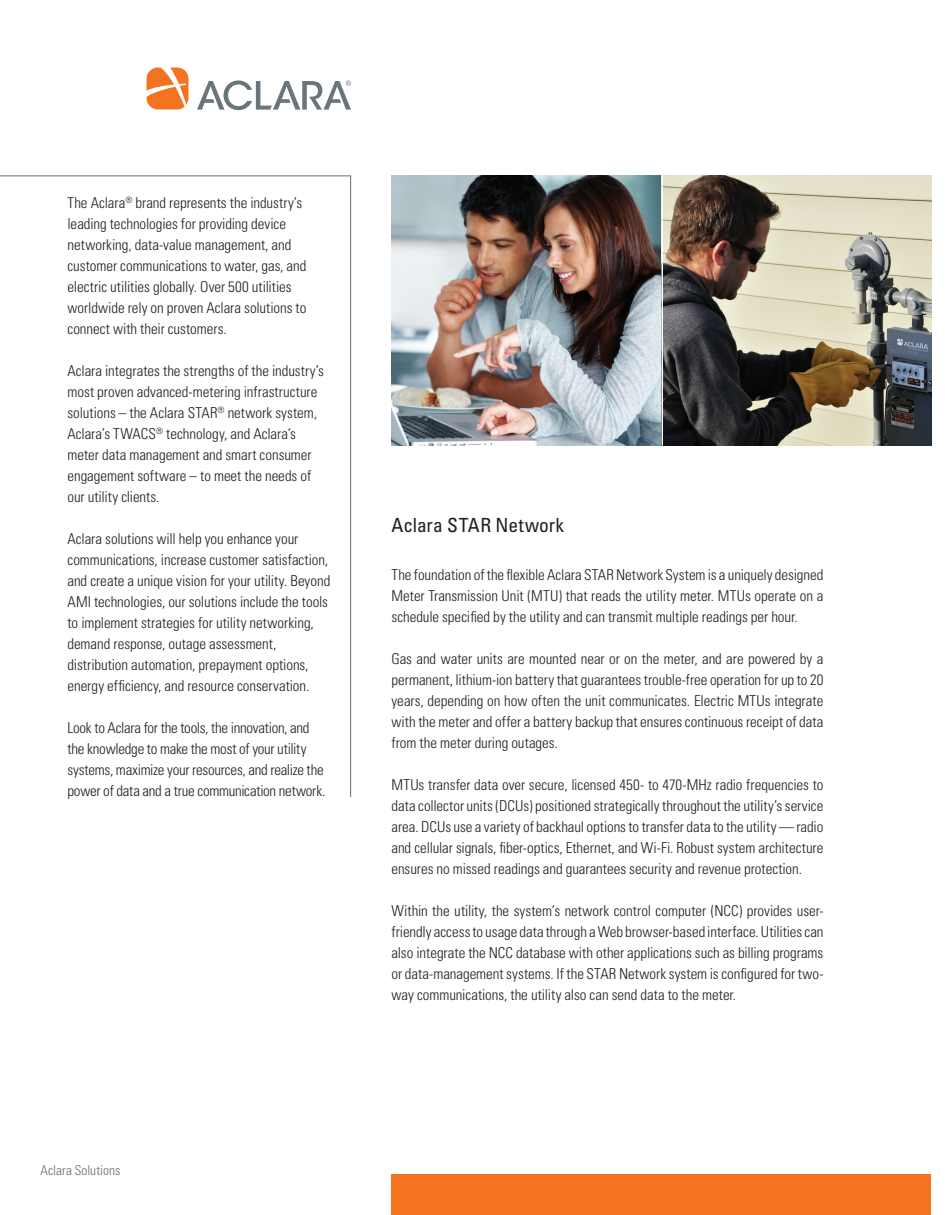
<style>
.page{position:relative;width:945px;height:1215px;background:#fff}
.page>*{position:absolute;margin:0;border:0;box-sizing:border-box;transform-origin:0 0}
.t1{font:condensed 19.5px "Univers";letter-spacing:.005em;color:#231f20}
.t2{font:300 condensed 15px/21px "Univers";letter-spacing:-.005em;color:#231f20}
.t3{font:300 condensed 13.5px "Univers";color:#6c6d70}
</style>
<div class="page">
<img style="left:392px;top:176px;width:540px;height:270px">
<div style="left:392px;top:1174px;width:540px;height:41px;background:#f47321"></div>
<svg style="left:147px;top:68px;width:41px;height:41px"></svg>
<svg style="left:197px;top:80px;width:154px;height:30px"></svg>
<svg style="left:0;top:175px;width:351px;height:623px"></svg>
<hr style="left:662px;top:176px;width:1px;height:270px;background:#fff">
<p class="t2" style="left:67px;top:192px;width:240px">The Aclara<sup>®</sup> brand represents the industry’s leading technologies for providing device networking, data-value management, and customer communications to water, gas, and electric utilities globally. Over 500 utilities worldwide rely on proven Aclara solutions to connect with their customers.</p>
<p class="t2" style="left:67px;top:360px;width:258px">Aclara integrates the strengths of the industry’s most proven advanced-metering infrastructure solutions – the Aclara STAR<sup>®</sup> network system, Aclara’s TWACS<sup>®</sup> technology, and Aclara’s meter data management and smart consumer engagement software – to meet the needs of our utility clients.</p>
<p class="t2" style="left:67px;top:528px;width:264px">Aclara solutions will help you enhance your communications, increase customer satisfaction, and create a unique vision for your utility. Beyond AMI technologies, our solutions include the tools to implement strategies for utility networking, demand response, outage assessment, distribution automation, prepayment options, energy efficiency, and resource conservation.</p>
<p class="t2" style="left:67px;top:717px;width:259px">Look to Aclara for the tools, the innovation, and the knowledge to make the most of your utility systems, maximize your resources, and realize the power of data and a true communication network.</p>
<h1 class="t1" style="left:392px;top:513px;width:174px">Aclara STAR Network</h1>
<p class="t2" style="left:391px;top:564px;width:434px;text-align:justify">The foundation of the flexible Aclara STAR Network System is a uniquely designed Meter Transmission Unit (MTU) that reads the utility meter. MTUs operate on a schedule specified by the utility and can transmit multiple readings per hour.</p>
<p class="t2" style="left:391px;top:648px;width:434px;text-align:justify">Gas and water units are mounted near or on the meter, and are powered by a permanent, lithium-ion battery that guarantees trouble-free operation for up to 20 years, depending on how often the unit communicates. Electric MTUs integrate with the meter and offer a battery backup that ensures continuous receipt of data from the meter during outages.</p>
<p class="t2" style="left:391px;top:774px;width:434px;text-align:justify">MTUs transfer data over secure, licensed 450- to 470-MHz radio frequencies to data collector units (DCUs) positioned strategically throughout the utility’s service area. DCUs use a variety of backhaul options to transfer data to the utility — radio and cellular signals, fiber-optics, Ethernet, and Wi-Fi. Robust system architecture ensures no missed readings and guarantees security and revenue protection.</p>
<p class="t2" style="left:391px;top:900px;width:434px;text-align:justify">Within the utility, the system’s network control computer (NCC) provides user&shy;friendly access to usage data through a Web browser-based interface. Utilities can also integrate the NCC database with other applications such as billing programs or data-management systems. If the STAR Network system is configured for two&shy;way communications, the utility also can send data to the meter.</p>
<p class="t3" style="left:40px;top:1162px;width:81px">Aclara Solutions</p>
</div>
